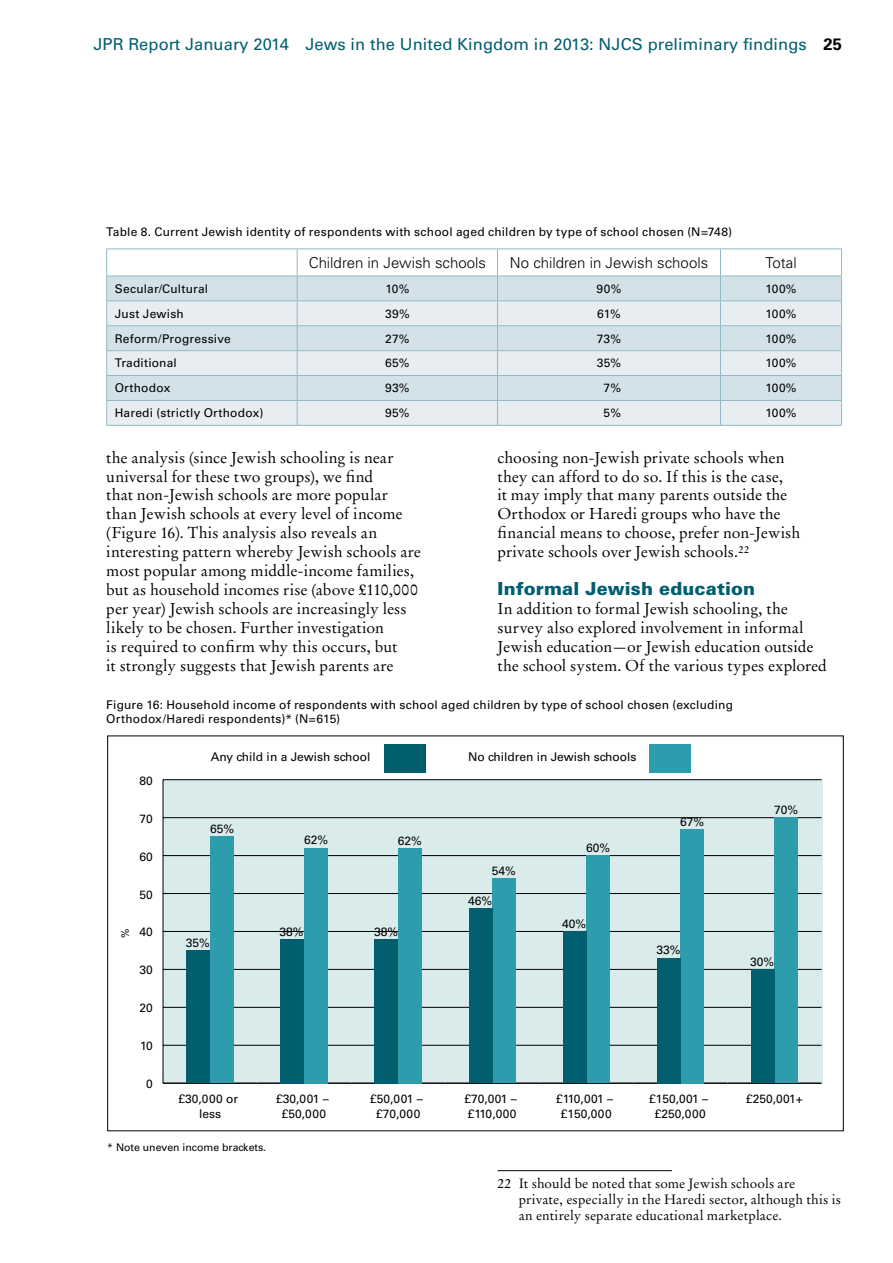
<style>
.page{position:relative;width:893px;height:1263px;background:#fff}
.page>*{position:absolute;margin:0;border:0;box-sizing:border-box;transform-origin:0 0}
.t1{font:900 18px "Univers LT Std";letter-spacing:.005em;color:#005e6f}
.t2{font:16.5px "Univers LT Std";letter-spacing:.005em;color:#005e6f}
.t3{font:15.75px/18.9px "Stempel Garamond LT Std";letter-spacing:.005em;color:#000}
.t4{font:300 15px "Univers LT Std";color:#000}
.t5{font:13.5px/16.2px "Stempel Garamond LT Std";letter-spacing:.015em;color:#000}
.t6{font:12px/14.4px "Univers LT Std";letter-spacing:.015em;color:#000;text-align:center}
.t7{font:12px/14.4px "Univers LT Std";letter-spacing:-.005em;color:#000;text-align:center}
.t8{font:10.5px "Univers LT Std";color:#000}
.s1{font-weight:700;color:#000}
</style>
<div class="page">
<hr style="left:497px;top:1170px;width:175px;height:1px;background:#000">
<svg style="left:106px;top:249px;width:736px;height:176px;background:#dce7ec"></svg>
<hr style="left:106px;top:425px;width:191px;height:1px;background:#90bac6">
<hr style="left:297px;top:425px;width:200px;height:1px;background:#90bac6">
<hr style="left:497px;top:425px;width:223px;height:1px;background:#90bac6">
<hr style="left:720px;top:425px;width:122px;height:1px;background:#90bac6">
<div style="left:163px;top:780px;width:659px;height:303px;background:#daebec"></div>
<hr style="left:163px;top:780px;width:1px;height:303px;background:#000">
<hr style="left:163px;top:1083px;width:659px;height:1px;background:#000">
<hr style="left:163px;top:1045px;width:659px;height:1px;background:#000">
<hr style="left:163px;top:1007px;width:659px;height:1px;background:#000">
<hr style="left:163px;top:969px;width:659px;height:1px;background:#000">
<hr style="left:163px;top:931px;width:659px;height:1px;background:#000">
<hr style="left:163px;top:893px;width:659px;height:1px;background:#000">
<hr style="left:163px;top:855px;width:659px;height:1px;background:#000">
<hr style="left:163px;top:817px;width:659px;height:1px;background:#000">
<hr style="left:163px;top:779px;width:659px;height:1px;background:#000">
<div style="left:650px;top:744px;width:41px;height:28px;background:#2d9cac"></div>
<div style="left:210px;top:837px;width:24px;height:246px;background:#2d9cac"></div>
<div style="left:304px;top:848px;width:24px;height:235px;background:#2d9cac"></div>
<div style="left:398px;top:848px;width:24px;height:235px;background:#2d9cac"></div>
<div style="left:492px;top:878px;width:24px;height:205px;background:#2d9cac"></div>
<div style="left:586px;top:855px;width:24px;height:228px;background:#2d9cac"></div>
<div style="left:680px;top:829px;width:24px;height:254px;background:#2d9cac"></div>
<div style="left:774px;top:818px;width:24px;height:265px;background:#2d9cac"></div>
<div style="left:384px;top:744px;width:41px;height:28px;background:#005e6f"></div>
<div style="left:187px;top:950px;width:23px;height:133px;background:#005e6f"></div>
<div style="left:281px;top:939px;width:23px;height:144px;background:#005e6f"></div>
<div style="left:375px;top:939px;width:23px;height:144px;background:#005e6f"></div>
<div style="left:469px;top:909px;width:23px;height:174px;background:#005e6f"></div>
<div style="left:563px;top:931px;width:23px;height:152px;background:#005e6f"></div>
<div style="left:657px;top:958px;width:23px;height:125px;background:#005e6f"></div>
<div style="left:751px;top:969px;width:23px;height:114px;background:#005e6f"></div>
<p class="t2" style="left:93px;top:35px;width:750px">JPR Report January 2014 Jews in the United Kingdom in 2013: NJCS preliminary findings <span class="s1">25</span></p>
<p class="t6" style="left:106px;top:224px;width:627px">Table 8. Current Jewish identity of respondents with school aged children by type of school chosen (N=748)</p>
<p class="t4" style="left:309px;top:253px;width:179px">Children in Jewish schools</p>
<p class="t4" style="left:510px;top:253px;width:200px">No children in Jewish schools</p>
<p class="t4" style="left:765px;top:253px;width:33px">Total</p>
<p class="t6" style="left:115px;top:281px;width:95px">Secular/Cultural</p>
<p class="t6" style="left:385px;top:281px;width:26px">10%</p>
<p class="t6" style="left:597px;top:281px;width:26px">90%</p>
<p class="t6" style="left:765px;top:281px;width:33px">100%</p>
<p class="t6" style="left:115px;top:306px;width:71px">Just Jewish</p>
<p class="t6" style="left:385px;top:306px;width:26px">39%</p>
<p class="t6" style="left:597px;top:306px;width:25px">61%</p>
<p class="t6" style="left:765px;top:306px;width:33px">100%</p>
<p class="t6" style="left:115px;top:331px;width:118px">Reform/Progressive</p>
<p class="t6" style="left:385px;top:331px;width:26px">27%</p>
<p class="t6" style="left:597px;top:331px;width:26px">73%</p>
<p class="t6" style="left:765px;top:331px;width:33px">100%</p>
<p class="t6" style="left:115px;top:356px;width:64px">Traditional</p>
<p class="t6" style="left:385px;top:356px;width:26px">65%</p>
<p class="t6" style="left:597px;top:356px;width:26px">35%</p>
<p class="t6" style="left:765px;top:356px;width:33px">100%</p>
<p class="t6" style="left:115px;top:381px;width:57px">Orthodox</p>
<p class="t6" style="left:385px;top:381px;width:26px">93%</p>
<p class="t6" style="left:604px;top:381px;width:19px">7%</p>
<p class="t6" style="left:765px;top:381px;width:33px">100%</p>
<p class="t6" style="left:115px;top:406px;width:150px">Haredi (strictly Orthodox)</p>
<p class="t6" style="left:385px;top:406px;width:26px">95%</p>
<p class="t6" style="left:604px;top:406px;width:19px">5%</p>
<p class="t6" style="left:765px;top:406px;width:33px">100%</p>
<p class="t3" style="left:106px;top:448px;width:316px">the analysis (since Jewish schooling is near universal for these two groups), we find<br>that non-Jewish schools are more popular than Jewish schools at every level of income (Figure 16). This analysis also reveals an interesting pattern whereby Jewish schools are most popular among middle-income families, but as household incomes rise (above £110,000 per year) Jewish schools are increasingly less likely to be chosen. Further investigation<br>is required to confirm why this occurs, but<br>it strongly suggests that Jewish parents are</p>
<p class="t3" style="left:497px;top:448px;width:304px">choosing non-Jewish private schools when they can afford to do so. If this is the case,<br>it may imply that many parents outside the Orthodox or Haredi groups who have the financial means to choose, prefer non-Jewish private schools over Jewish schools.<sup>22</sup></p>
<p class="t1" style="left:497px;top:577px;width:259px">Informal Jewish education</p>
<p class="t3" style="left:497px;top:599px;width:331px">In addition to formal Jewish schooling, the survey also explored involvement in informal Jewish education—or Jewish education outside the school system. Of the various types explored</p>
<p class="t6" style="left:106px;top:697px;width:628px;text-align:left">Figure 16: Household income of respondents with school aged children by type of school chosen (excluding<br>Orthodox/Haredi respondents)* (N=615)</p>
<p class="t6" style="left:139px;top:773px;width:15px">80</p>
<p class="t6" style="left:139px;top:811px;width:15px">70</p>
<p class="t6" style="left:139px;top:849px;width:15px">60</p>
<p class="t6" style="left:139px;top:887px;width:15px">50</p>
<p class="t8" style="left:119px;top:938px;width:11px;rotate:-90deg">%</p>
<p class="t6" style="left:139px;top:925px;width:15px">40</p>
<p class="t6" style="left:139px;top:963px;width:15px">30</p>
<p class="t6" style="left:139px;top:1001px;width:15px">20</p>
<p class="t6" style="left:140px;top:1039px;width:14px">10</p>
<p class="t6" style="left:146px;top:1077px;width:8px">0</p>
<p class="t6" style="left:211px;top:750px;width:161px">Any child in a Jewish school</p>
<p class="t6" style="left:468px;top:750px;width:170px">No children in Jewish schools</p>
<p class="t6" style="left:210px;top:822px;width:26px">65%</p>
<p class="t6" style="left:186px;top:936px;width:26px">35%</p>
<p class="t6" style="left:304px;top:833px;width:26px">62%</p>
<p class="t6" style="left:280px;top:924px;width:26px">38%</p>
<p class="t6" style="left:398px;top:834px;width:26px">62%</p>
<p class="t6" style="left:374px;top:924px;width:26px">38%</p>
<p class="t6" style="left:492px;top:863px;width:26px">54%</p>
<p class="t6" style="left:468px;top:894px;width:26px">46%</p>
<p class="t6" style="left:586px;top:840px;width:26px">60%</p>
<p class="t6" style="left:562px;top:916px;width:26px">40%</p>
<p class="t6" style="left:179px;top:1092px;width:61px">£30,000 or less</p>
<p class="t8" style="left:107px;top:1141px;width:160px">* Note uneven income brackets.</p>
<p class="t6" style="left:276px;top:1092px;width:54px">£30,001 – £50,000</p>
<p class="t6" style="left:370px;top:1092px;width:54px">£50,001 – £70,000</p>
<p class="t6" style="left:464px;top:1092px;width:54px;text-align:left">£70,001 – £110,000</p>
<p class="t7" style="left:556px;top:1092px;width:58px">£110,001 – £150,000</p>
<p class="t6" style="left:680px;top:814px;width:26px">67%</p>
<p class="t6" style="left:774px;top:802px;width:26px">70%</p>
<p class="t6" style="left:657px;top:943px;width:26px">33%</p>
<p class="t6" style="left:750px;top:954px;width:26px">30%</p>
<p class="t6" style="left:649px;top:1092px;width:61px">£150,001 –</p>
<p class="t6" style="left:746px;top:1092px;width:58px">£250,001+</p>
<p class="t6" style="left:655px;top:1106px;width:52px">£250,000</p>
<p class="t5" style="left:519px;top:1175px;width:324px;text-indent:-21px">22 It should be noted that some Jewish schools are private, especially in the Haredi sector, although this is an entirely separate educational marketplace.</p>
</div>
